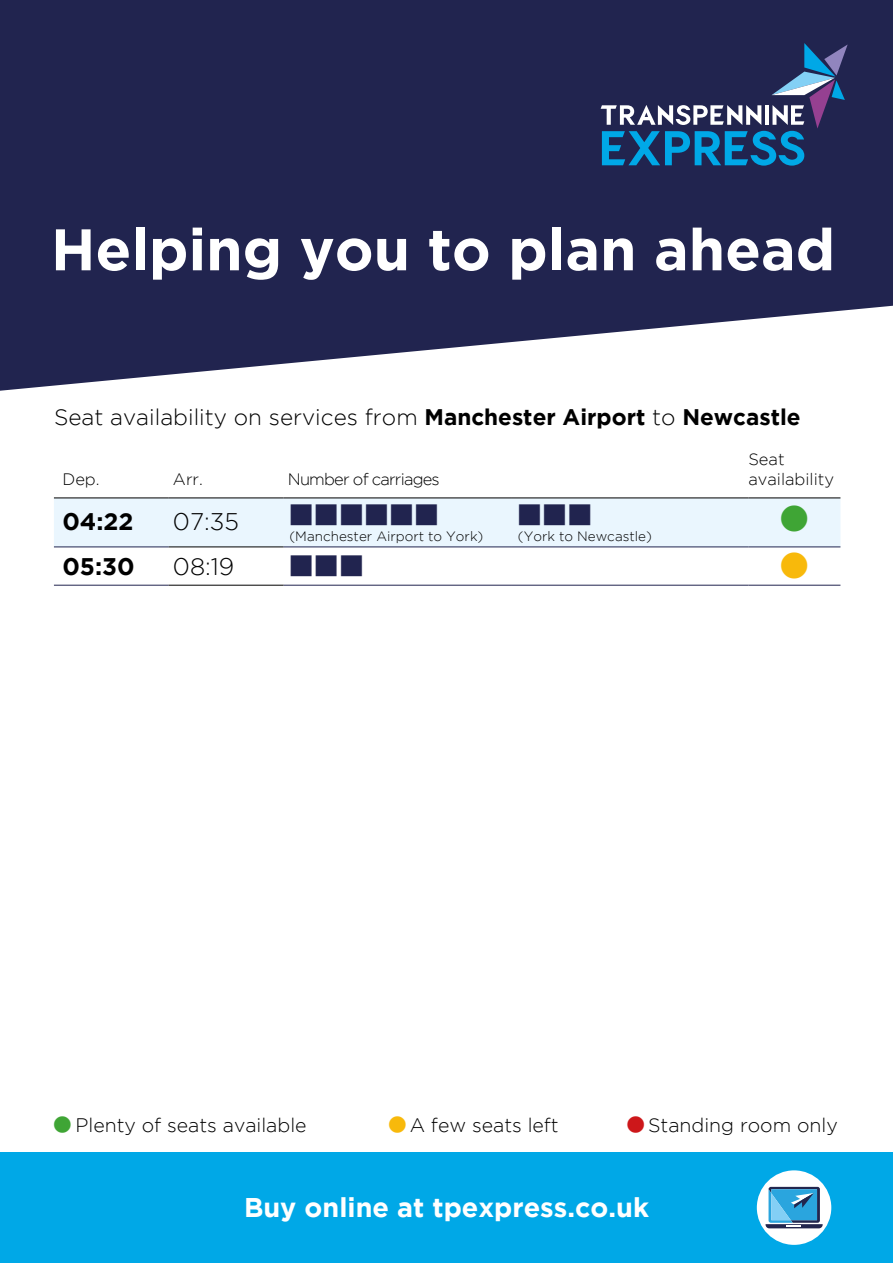
<style>
.page{position:relative;width:893px;height:1263px;background:#fff}
.page>*{position:absolute;margin:0;border:0;box-sizing:border-box;transform-origin:0 0}
.t1{font:700 58.5px "Gotham";color:#fff}
.t2{font:45px "Wingdings";color:#3fa535}
.t3{font:45px "Wingdings";color:#f8b90b}
.t4{font:36px "Wingdings";color:#21244f}
.t5{font:700 27px "Gotham";color:#fff}
.t6{font:700 24px "Gotham";color:#000}
.t7{font:300 24px "Gotham";color:#000}
.t8{font:300 22.5px "Gotham";color:#000}
.t9{font:300 19.5px "Gotham";color:#000}
.t10{font:300 16.5px/19.8px "Gotham";color:#000}
.t11{font:300 16.5px "Gotham";letter-spacing:-.05em;color:#000}
.t12{font:300 13.5px "Gotham";color:#000}
.s1{font-weight:700}
.s2{color:#3fa535}
.s3{color:#f8b90b}
.s4{color:#cd171a}
</style>
<div class="page">
<svg style="left:0;top:0;width:893px;height:391px;background:#3d4065"></svg>
<div style="left:585px;top:13px;width:276px;height:195px;background:#21244f"></div>
<svg style="left:601px;top:43px;width:247px;height:123px"></svg>
<div style="left:54px;top:498px;width:786px;height:48px;background:#eaf6fe"></div>
<hr style="left:54px;top:497px;width:115px;height:1px;background:#000">
<hr style="left:284px;top:497px;width:228px;height:1px;background:#000">
<hr style="left:512px;top:497px;width:236px;height:1px;background:#000">
<hr style="left:748px;top:497px;width:92px;height:1px;background:#000">
<hr style="left:54px;top:546px;width:115px;height:1px;background:#21244f">
<hr style="left:284px;top:546px;width:228px;height:1px;background:#21244f">
<hr style="left:512px;top:546px;width:236px;height:1px;background:#21244f">
<hr style="left:748px;top:546px;width:92px;height:1px;background:#21244f">
<hr style="left:54px;top:585px;width:115px;height:1px;background:#21244f">
<hr style="left:284px;top:585px;width:228px;height:1px;background:#21244f">
<hr style="left:512px;top:585px;width:236px;height:1px;background:#21244f">
<hr style="left:748px;top:585px;width:92px;height:1px;background:#21244f">
<hr style="left:169px;top:497px;width:115px;height:1px;background:#000">
<hr style="left:169px;top:546px;width:115px;height:1px;background:#000">
<hr style="left:169px;top:585px;width:115px;height:1px;background:#000">
<div style="left:0;top:1152px;width:893px;height:111px;background:#00a8e7"></div>
<div style="left:757px;top:1170px;width:74px;height:75px;background:#fff;border-radius:50%"></div>
<svg style="left:765px;top:1187px;width:58px;height:41px"></svg>
<h1 class="t1" style="left:51px;top:216px;width:786px">Helping you to plan ahead</h1>
<p class="t8" style="left:54px;top:405px;width:748px">Seat availability on services from <span class="s1">Manchester Airport</span> to <span class="s1">Newcastle</span></p>
<p class="t10" style="left:62px;top:469px;width:39px">Dep.</p>
<p class="t10" style="left:173px;top:469px;width:32px">Arr.</p>
<p class="t11" style="left:288px;top:470px;width:153px">Number of carriages</p>
<p class="t6" style="left:62px;top:508px;width:73px">04:22</p>
<p class="t7" style="left:173px;top:509px;width:68px">07:35</p>
<h3 class="t4" style="left:288px;top:495px;width:154px">■■■■■■</h3>
<p class="t12" style="left:289px;top:528px;width:195px">(Manchester Airport to York)</p>
<h3 class="t4" style="left:516px;top:495px;width:79px">■■■</h3>
<p class="t12" style="left:518px;top:528px;width:136px">(York to Newcastle)</p>
<p class="t10" style="left:748px;top:449px;width:87px">Seat availability</p>
<h2 class="t2" style="left:778px;top:494px;width:35px">●</h2>
<p class="t6" style="left:62px;top:553px;width:74px">05:30</p>
<p class="t7" style="left:173px;top:553px;width:63px">08:19</p>
<h3 class="t4" style="left:288px;top:546px;width:79px">■■■</h3>
<h2 class="t3" style="left:778px;top:541px;width:35px">●</h2>
<p class="t9" style="left:52px;top:1114px;width:256px"><span class="s2">●</span>Plenty of seats available</p>
<p class="t9" style="left:387px;top:1114px;width:173px"><span class="s3">●</span>A few seats left</p>
<p class="t9" style="left:625px;top:1114px;width:214px"><span class="s4">●</span>Standing room only</p>
<p class="t5" style="left:244px;top:1192px;width:406px">Buy online at tpexpress.co.uk</p>
</div>
